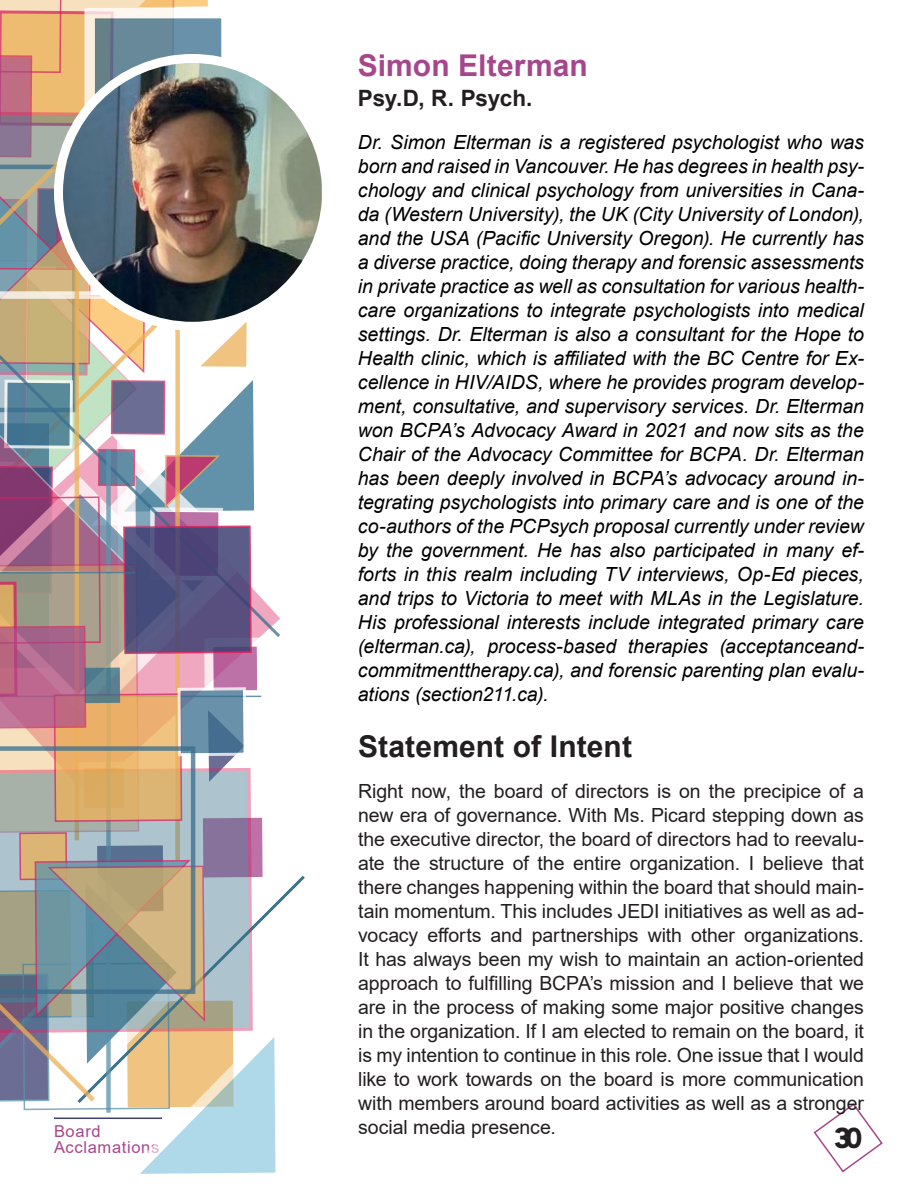
<style>
.page{position:relative;width:918px;height:1188px;background:#fff}
.page>*{position:absolute;margin:0;border:0;box-sizing:border-box;transform-origin:0 0}
.Inside_Pages_References{font:700 30px "Arial";color:#231f20}
.Inside_Pages_References-2{font:700 30px "Arial";letter-spacing:.005em;color:#a7468b}
.t1{font:900 28.5px "Avenir";color:#231f20}
.Inside_Pages_References-3{font:700 22.5px "Arial";letter-spacing:-.01em;color:#231f20}
.Inside_Pages_References-4{font:italic 19.5px/24px "Arial";letter-spacing:-.005em;color:#000;text-align:justify}
.Inside_Pages_Article_Body_Text{font:19.5px/24px "Arial";letter-spacing:-.005em;color:#231f20;text-align:justify}
.t2{font:16.5px/16.5px "Arial";letter-spacing:.04em;color:#a7468b}
</style>
<div class="page">
<svg style="left:813px;top:1103px;width:70px;height:70px"></svg>
<img style="left:58px;top:58px;width:268px;height:268px;border-radius:132px">
<img style="left:0;top:0;width:288px;height:1174px">
<svg style="left:0;top:746px;width:195px;height:248px;background:#a8a28f"></svg>
<p class="t2" style="left:54px;top:1123px;width:107px">Board<br>Acclamations</p>
<p class="Inside_Pages_References-2" style="left:358px;top:44px;width:232px">Simon Elterman</p>
<p class="Inside_Pages_References-3" style="left:358px;top:82px;width:176px">Psy.D, R. Psych.</p>
<p class="Inside_Pages_References-4" style="left:358px;top:131px;width:508px">Dr. Simon Elterman is a registered psychologist who was born and raised in Vancouver. He has degrees in health psy&shy;chology and clinical psychology from universities in Cana&shy;da (Western University), the UK (City University of London), and the USA (Pacific University Oregon). He currently has a diverse practice, doing therapy and forensic assessments in private practice as well as consultation for various health&shy;care organizations to integrate psychologists into medical settings. Dr. Elterman is also a consultant for the Hope to Health clinic, which is affiliated with the BC Centre for Ex&shy;cellence in HIV/AIDS, where he provides program develop&shy;ment, consultative, and supervisory services. Dr. Elterman won BCPA’s Advocacy Award in 2021 and now sits as the Chair of the Advocacy Committee for BCPA. Dr. Elterman has been deeply involved in BCPA’s advocacy around in&shy;tegrating psychologists into primary care and is one of the co-authors of the PCPsych proposal currently under review by the government. He has also participated in many ef&shy;forts in this realm including TV interviews, Op-Ed pieces, and trips to Victoria to meet with MLAs in the Legislature.<br>His professional interests include integrated primary care (elterman.ca), process-based therapies (acceptanceand&shy;commitmenttherapy.ca), and forensic parenting plan evalu&shy;ations (section211.ca).</p>
<p class="Inside_Pages_References" style="left:358px;top:725px;width:275px">Statement of Intent</p>
<p class="Inside_Pages_Article_Body_Text" style="left:358px;top:779px;width:507px">Right now, the board of directors is on the precipice of a new era of governance. With Ms. Picard stepping down as the executive director, the board of directors had to reevalu&shy;ate the structure of the entire organization. I believe that there changes happening within the board that should main&shy;tain momentum. This includes JEDI initiatives as well as ad&shy;vocacy efforts and partnerships with other organizations.<br>It has always been my wish to maintain an action-oriented approach to fulfilling BCPA’s mission and I believe that we are in the process of making some major positive changes in the organization. If I am elected to remain on the board, it is my intention to continue in this role. One issue that I would like to work towards on the board is more communication with members around board activities as well as a stronger social media presence.</p>
<h2 class="t1" style="left:834px;top:1118px;width:30px">30</h2>
</div>
